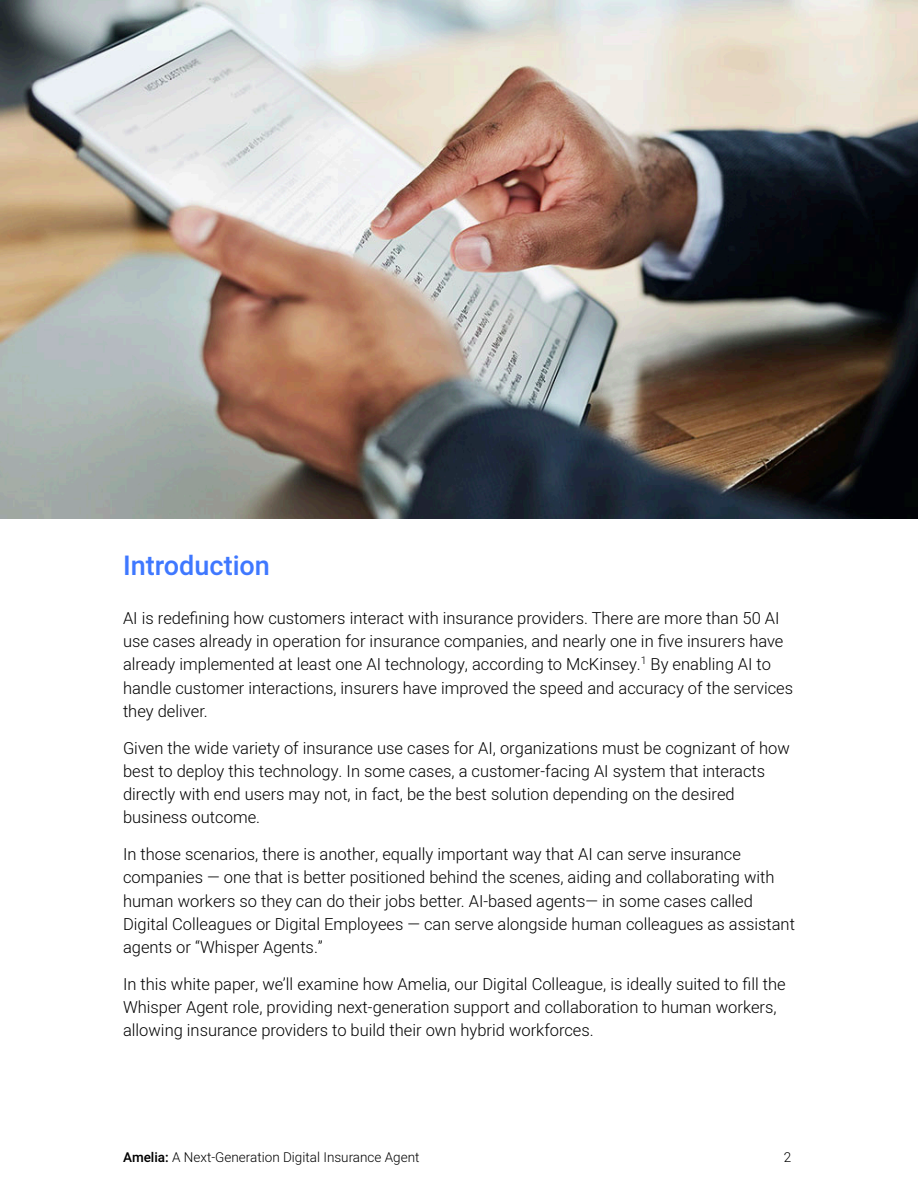
<style>
.page{position:relative;width:918px;height:1188px;background:#fff}
.page>*{position:absolute;margin:0;border:0;box-sizing:border-box;transform-origin:0 0}
.t1{font:500 27px "Heebo";color:#3f78ff}
.t2{font:300 16.5px/23.2px "Heebo";color:#000}
.t3{font:300 13.5px "Heebo";color:#000}
.s1{font-weight:500}
</style>
<div class="page">
<img style="left:0;top:0;width:918px;height:518px">
<h1 class="t1" style="left:123px;top:547px;width:149px">Introduction</h1>
<p class="t2" style="left:123px;top:606px;width:672px">AI is redefining how customers interact with insurance providers. There are more than 50 AI use cases already in operation for insurance companies, and nearly one in five insurers have already implemented at least one AI technology, according to McKinsey.<sup>1</sup> By enabling AI to handle customer interactions, insurers have improved the speed and accuracy of the services they deliver.</p>
<p class="t2" style="left:123px;top:736px;width:668px">Given the wide variety of insurance use cases for AI, organizations must be cognizant of how best to deploy this technology. In some cases, a customer-facing AI system that interacts directly with end users may not, in fact, be the best solution depending on the desired business outcome.</p>
<p class="t2" style="left:123px;top:842px;width:674px">In those scenarios, there is another, equally important way that AI can serve insurance companies — one that is better positioned behind the scenes, aiding and collaborating with human workers so they can do their jobs better. AI-based agents— in some cases called Digital Colleagues or Digital Employees — can serve alongside human colleagues as assistant agents or “Whisper Agents.”</p>
<p class="t2" style="left:123px;top:972px;width:664px">In this white paper, we’ll examine how Amelia, our Digital Colleague, is ideally suited to fill the<br>Whisper Agent role, providing next-generation support and collaboration to human workers, allowing insurance providers to build their own hybrid workforces.</p>
<p class="t3" style="left:123px;top:1147px;width:298px"><span class="s1">Amelia:</span> A Next-Generation Digital Insurance Agent</p>
<p class="t3" style="left:784px;top:1147px;width:9px">2</p>
</div>
